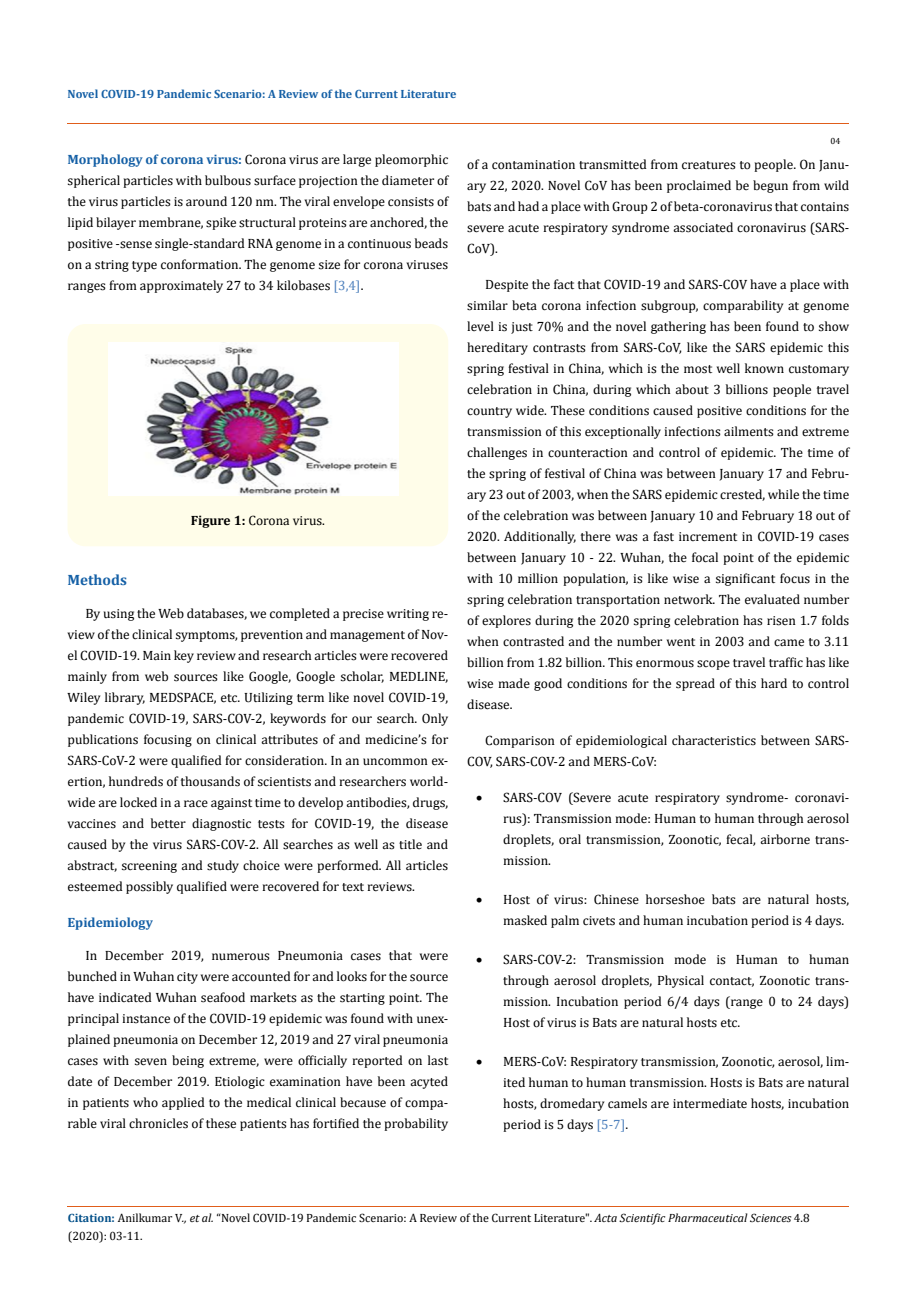
<style>
.page{position:relative;width:917px;height:1296px;background:#fff}
.page>*{position:absolute;margin:0;border:0;box-sizing:border-box;transform-origin:0 0}
.t1{font:700 15px "Cambria";color:#1560a6}
.t2{font:13.5px/21px "Cambria";color:#000;text-align:justify}
.t3{font:700 13.5px "Cambria";color:#1560a6}
.t4{font:12px/18px "Cambria";color:#000}
.t5{font:700 12px "Cambria";color:#1560a6}
.t6{font:9px "Cambria";color:#000}
.s1{font-weight:700;color:#1560a6}
.s2{color:#4f81bd}
.s3{font-weight:700}
.s4{font-weight:700;color:#035089}
.s5{font-style:italic}
</style>
<div class="page">
<hr style="left:67px;top:123px;width:782px;height:1px;background:#e05d1a">
<div style="left:67px;top:324px;width:381px;height:222px;background:#fffde9;border-radius:18px"></div>
<img style="left:108px;top:342px;width:291px;height:154px">
<hr style="left:67px;top:1207px;width:781px;height:1px;background:#e05d1a">
<p class="t5" style="left:68px;top:86px;width:390px">Novel COVID-19 Pandemic Scenario: A Review of the Current Literature</p>
<p class="t2" style="left:68px;top:148px;width:382px"><span class="s1">Morphology of corona virus:</span> Corona virus are large pleomorphic spherical particles with bulbous surface projection the diameter of the virus particles is around 120 nm. The viral envelope consists of lipid bilayer membrane, spike structural proteins are anchored, the positive -sense single-standard RNA genome in a continuous beads on a string type conformation. The genome size for corona viruses ranges from approximately 27 to 34 kilobases <span class="s2">[3,4]</span>.</p>
<p class="t2" style="left:191px;top:510px;width:136px"><span class="s3">Figure 1:</span> Corona virus.</p>
<p class="t1" style="left:67px;top:569px;width:61px">Methods</p>
<p class="t2" style="left:67px;top:603px;width:382px;text-indent:18px">By using the Web databases, we completed a precise writing re&shy;view of the clinical symptoms, prevention and management of Nov&shy;el COVID-19. Main key review and research articles were recovered mainly from web sources like Google, Google scholar, MEDLINE, Wiley library, MEDSPACE, etc. Utilizing term like novel COVID-19, pandemic COVID-19, SARS-COV-2, keywords for our search. Only publications focusing on clinical attributes of and medicine’s for SARS-CoV-2 were qualified for consideration. In an uncommon ex&shy;ertion, hundreds of thousands of scientists and researchers world&shy;wide are locked in a race against time to develop antibodies, drugs, vaccines and better diagnostic tests for COVID-19, the disease caused by the virus SARS-COV-2. All searches as well as title and abstract, screening and study choice were performed. All articles esteemed possibly qualified were recovered for text reviews.</p>
<p class="t3" style="left:67px;top:913px;width:87px">Epidemiology</p>
<p class="t2" style="left:67px;top:945px;width:382px;text-indent:18px">In December 2019, numerous Pneumonia cases that were bunched in Wuhan city were accounted for and looks for the source have indicated Wuhan seafood markets as the starting point. The principal instance of the COVID-19 epidemic was found with unex&shy;plained pneumonia on December 12, 2019 and 27 viral pneumonia cases with seven being extreme, were officially reported on last date of December 2019. Etiologic examination have been acyted in patients who applied to the medical clinical because of compa&shy;rable viral chronicles of these patients has fortified the probability</p>
<p class="t6" style="left:830px;top:136px;width:11px">04</p>
<p class="t2" style="left:467px;top:153px;width:384px">of a contamination transmitted from creatures to people. On Janu&shy;ary 22, 2020. Novel CoV has been proclaimed be begun from wild bats and had a place with Group 2 of beta-coronavirus that contains severe acute respiratory syndrome associated coronavirus (SARS-CoV).</p>
<p class="t2" style="left:467px;top:273px;width:384px;text-indent:18px">Despite the fact that COVID-19 and SARS-COV have a place with similar beta corona infection subgroup, comparability at genome level is just 70% and the novel gathering has been found to show hereditary contrasts from SARS-CoV, like the SARS epidemic this spring festival in China, which is the most well known customary celebration in China, during which about 3 billions people travel country wide. These conditions caused positive conditions for the transmission of this exceptionally infections ailments and extreme challenges in counteraction and control of epidemic. The time of the spring of festival of China was between January 17 and Febru&shy;ary 23 out of 2003, when the SARS epidemic crested, while the time of the celebration was between January 10 and February 18 out of 2020. Additionally, there was a fast increment in COVID-19 cases between January 10 - 22. Wuhan, the focal point of the epidemic with 10 million population, is like wise a significant focus in the spring celebration transportation network. The evaluated number of explores during the 2020 spring celebration has risen 1.7 folds when contrasted and the number went in 2003 and came to 3.11 billion from 1.82 billion. This enormous scope travel traffic has like wise made good conditions for the spread of this hard to control disease.</p>
<p class="t2" style="left:467px;top:730px;width:384px;text-indent:18px">Comparison of epidemiological characteristics between SARS-<br>COV, SARS-COV-2 and MERS-CoV:</p>
<p class="t2" style="left:503px;top:787px;width:348px;text-indent:-27px">• SARS-COV (Severe acute respiratory syndrome- coronavi&shy;rus): Transmission mode: Human to human through aerosol droplets, oral transmission, Zoonotic, fecal, airborne trans&shy;mission.</p>
<p class="t2" style="left:503px;top:889px;width:348px;text-indent:-27px">• Host of virus: Chinese horseshoe bats are natural hosts, masked palm civets and human incubation period is 4 days.</p>
<p class="t2" style="left:503px;top:949px;width:348px;text-indent:-27px">• SARS-COV-2: Transmission mode is Human to human through aerosol droplets, Physical contact, Zoonotic trans&shy;mission. Incubation period 6/4 days (range 0 to 24 days)<br>Host of virus is Bats are natural hosts etc.</p>
<p class="t2" style="left:503px;top:1051px;width:348px;text-indent:-27px">• MERS-CoV: Respiratory transmission, Zoonotic, aerosol, lim&shy;ited human to human transmission. Hosts is Bats are natural hosts, dromedary camels are intermediate hosts, incubation period is 5 days <span class="s2">[5-7]</span>.</p>
<p class="t4" style="left:68px;top:1209px;width:743px"><span class="s4">Citation:</span> Anilkumar V<span class="s5">., et al.</span> “Novel COVID-19 Pandemic Scenario: A Review of the Current Literature". <span class="s5">Acta Scientific Pharmaceutical Sciences</span> 4.8 (2020): 03-11.</p>
</div>
